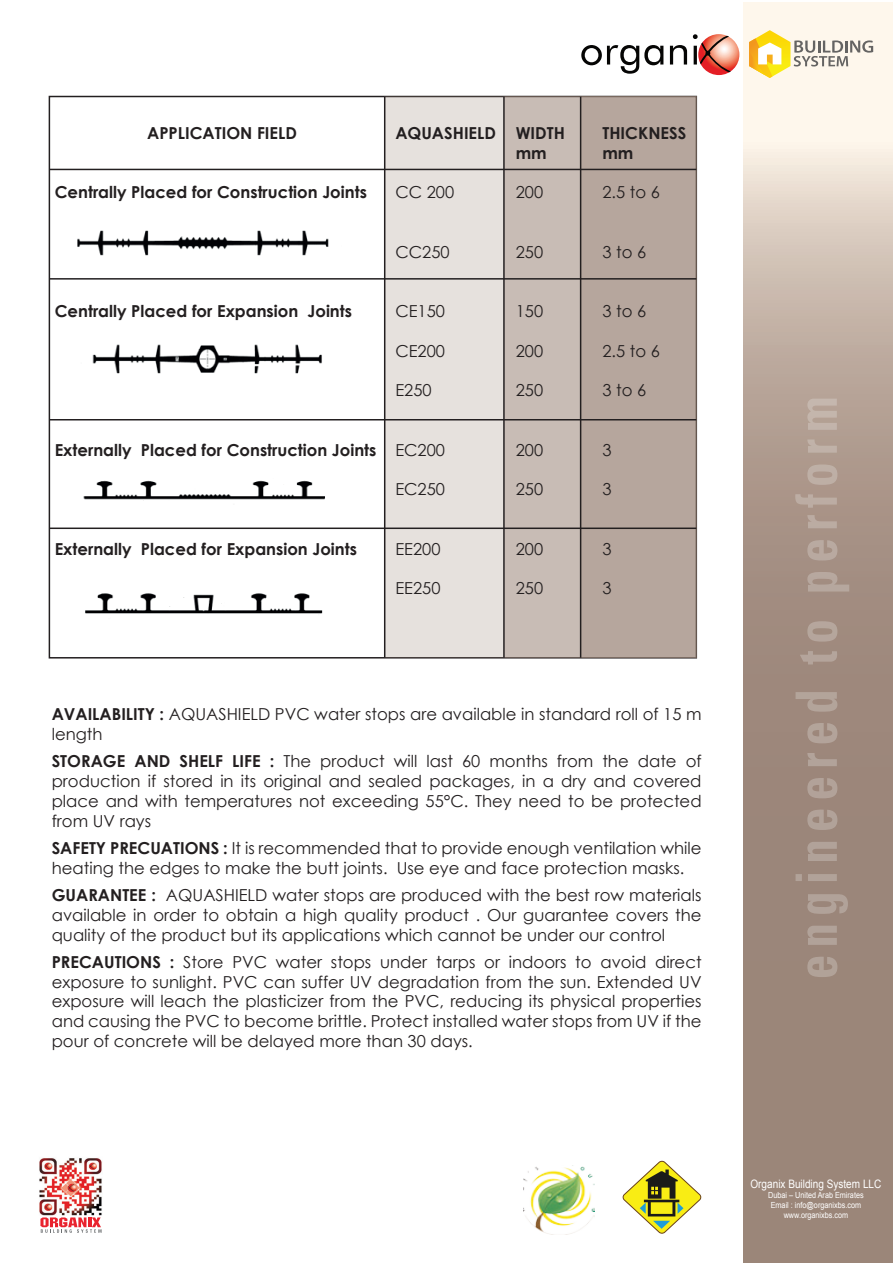
<style>
.page{position:relative;width:893px;height:1263px;background:#fff}
.page>*{position:absolute;margin:0;border:0;box-sizing:border-box;transform-origin:0 0}
.t1{font:16.5px/19.8px "Century Gothic";color:#231f20;text-align:justify}
.t2{font:700 16.5px/19.8px "Century Gothic";color:#231f20}
.t3{font:11.7px "Arial";color:#fff;scale:.86 1}
.t4{font:8.4px/10.1px "Arial";color:#fff;text-align:center;scale:.86 1}
.s1{font-weight:700}
</style>
<div class="page">
<svg style="left:743px;top:2px;width:150px;height:1261px;background:#b3a094"></svg>
<svg style="left:807px;top:956px;width:30px;height:21px"></svg>
<svg style="left:807px;top:926px;width:30px;height:19px"></svg>
<svg style="left:807px;top:894px;width:41px;height:20px"></svg>
<svg style="left:795px;top:874px;width:42px;height:7px"></svg>
<svg style="left:807px;top:842px;width:30px;height:19px"></svg>
<svg style="left:807px;top:809px;width:30px;height:21px"></svg>
<svg style="left:807px;top:778px;width:30px;height:20px"></svg>
<svg style="left:807px;top:753px;width:30px;height:13px"></svg>
<svg style="left:807px;top:723px;width:30px;height:20px"></svg>
<svg style="left:795px;top:692px;width:42px;height:20px"></svg>
<svg style="left:800px;top:651px;width:37px;height:13px"></svg>
<svg style="left:807px;top:621px;width:30px;height:21px"></svg>
<svg style="left:807px;top:572px;width:42px;height:19px"></svg>
<svg style="left:807px;top:540px;width:30px;height:20px"></svg>
<svg style="left:807px;top:515px;width:30px;height:13px"></svg>
<svg style="left:795px;top:494px;width:42px;height:14px"></svg>
<svg style="left:807px;top:464px;width:30px;height:21px"></svg>
<svg style="left:807px;top:439px;width:30px;height:14px"></svg>
<svg style="left:807px;top:399px;width:30px;height:31px"></svg>
<div style="left:385px;top:96px;width:311px;height:562px;background:#e6e1dd"></div>
<div style="left:504px;top:96px;width:192px;height:562px;background:#c8bcb5"></div>
<div style="left:581px;top:96px;width:115px;height:562px;background:#b6a69d"></div>
<img style="left:77px;top:230px;width:252px;height:26px">
<img style="left:92px;top:344px;width:230px;height:30px">
<img style="left:83px;top:480px;width:242px;height:21px">
<img style="left:85px;top:593px;width:238px;height:21px">
<hr style="left:580px;top:96px;width:1px;height:562px;background:#231f20">
<hr style="left:503px;top:96px;width:2px;height:562px;background:#231f20">
<hr style="left:384px;top:96px;width:1px;height:562px;background:#231f20">
<hr style="left:49px;top:169px;width:647px;height:1px;background:#231f20">
<hr style="left:49px;top:278px;width:647px;height:2px;background:#231f20">
<hr style="left:49px;top:419px;width:647px;height:1px;background:#231f20">
<hr style="left:49px;top:527px;width:647px;height:2px;background:#231f20">
<svg style="left:40px;top:1217px;width:62px;height:16px"></svg>
<img style="left:39px;top:1158px;width:63px;height:57px">
<svg style="left:622px;top:1160px;width:80px;height:74px"></svg>
<img style="left:524px;top:1165px;width:71px;height:69px">
<svg style="left:749px;top:30px;width:124px;height:48px;background:#ebdeb4"></svg>
<svg style="left:581px;top:45px;width:82px;height:29px"></svg>
<svg style="left:670px;top:45px;width:17px;height:20px"></svg>
<svg style="left:693px;top:34px;width:47px;height:41px"></svg>
<p class="t2" style="left:147px;top:122px;width:151px">APPLICATION FIELD</p>
<p class="t2" style="left:55px;top:182px;width:314px">Centrally Placed for Construction Joints</p>
<p class="t2" style="left:395px;top:122px;width:102px">AQUASHIELD</p>
<p class="t1" style="left:395px;top:182px;width:60px">CC 200</p>
<p class="t2" style="left:516px;top:122px;width:51px">WIDTH mm</p>
<p class="t1" style="left:516px;top:182px;width:29px">200</p>
<p class="t2" style="left:602px;top:122px;width:85px">THICKNESS mm</p>
<p class="t1" style="left:602px;top:182px;width:59px">2.5 to 6</p>
<p class="t1" style="left:395px;top:241px;width:56px">CC250</p>
<p class="t1" style="left:516px;top:241px;width:29px">250</p>
<p class="t1" style="left:602px;top:241px;width:45px">3 to 6</p>
<p class="t2" style="left:55px;top:301px;width:299px">Centrally Placed for Expansion Joints</p>
<p class="t1" style="left:395px;top:301px;width:51px">CE150</p>
<p class="t1" style="left:395px;top:340px;width:51px">CE200</p>
<p class="t1" style="left:395px;top:380px;width:38px">E250</p>
<p class="t1" style="left:516px;top:301px;width:29px">150</p>
<p class="t1" style="left:516px;top:340px;width:29px">200</p>
<p class="t1" style="left:516px;top:380px;width:29px">250</p>
<p class="t1" style="left:602px;top:301px;width:45px">3 to 6</p>
<p class="t1" style="left:602px;top:340px;width:59px">2.5 to 6</p>
<p class="t1" style="left:602px;top:380px;width:45px">3 to 6</p>
<p class="t2" style="left:55px;top:439px;width:323px">Externally Placed for Construction Joints</p>
<p class="t1" style="left:395px;top:439px;width:51px">EC200</p>
<p class="t1" style="left:395px;top:479px;width:51px">EC250</p>
<p class="t1" style="left:516px;top:439px;width:29px">200</p>
<p class="t1" style="left:516px;top:479px;width:29px">250</p>
<p class="t1" style="left:602px;top:439px;width:11px">3</p>
<p class="t1" style="left:602px;top:479px;width:11px">3</p>
<p class="t2" style="left:55px;top:538px;width:304px">Externally Placed for Expansion Joints</p>
<p class="t1" style="left:395px;top:538px;width:47px">EE200</p>
<p class="t1" style="left:395px;top:578px;width:47px">EE250</p>
<p class="t1" style="left:516px;top:538px;width:29px">200</p>
<p class="t1" style="left:516px;top:578px;width:29px">250</p>
<p class="t1" style="left:602px;top:538px;width:11px">3</p>
<p class="t1" style="left:602px;top:578px;width:11px">3</p>
<p class="t1" style="left:52px;top:704px;width:651px"><span class="s1">AVAILABILITY :</span> AQUASHIELD PVC water stops are available in standard roll of 15 m length</p>
<p class="t1" style="left:52px;top:751px;width:651px"><span class="s1">STORAGE AND SHELF LIFE :</span> The product will last 60 months from the date of production if stored in its original and sealed packages, in a dry and covered place and with temperatures not exceeding 55°C. They need to be protected from UV rays</p>
<p class="t1" style="left:52px;top:838px;width:651px"><span class="s1">SAFETY PRECUATIONS :</span> It is recommended that to provide enough ventilation while heating the edges to make the butt joints. Use eye and face protection masks.</p>
<p class="t1" style="left:52px;top:885px;width:651px"><span class="s1">GUARANTEE :</span> AQUASHIELD water stops are produced with the best row materials available in order to obtain a high quality product . Our guarantee covers the quality of the product but its applications which cannot be under our control</p>
<p class="t1" style="left:52px;top:952px;width:651px"><span class="s1">PRECAUTIONS :</span> Store PVC water stops under tarps or indoors to avoid direct exposure to sunlight. PVC can suffer UV degradation from the sun. Extended UV exposure will leach the plasticizer from the PVC, reducing its physical properties and causing the PVC to become brittle. Protect installed water stops from UV if the pour of concrete will be delayed more than 30 days.</p>
<p class="t3" style="left:750px;top:1176px;width:154px">Organix Building System LLC</p>
<p class="t4" style="left:768px;top:1190px;width:113px">Dubai – United Arab Emirates<br>Email : info@organixbs.com www.organixbs.com</p>
</div>
